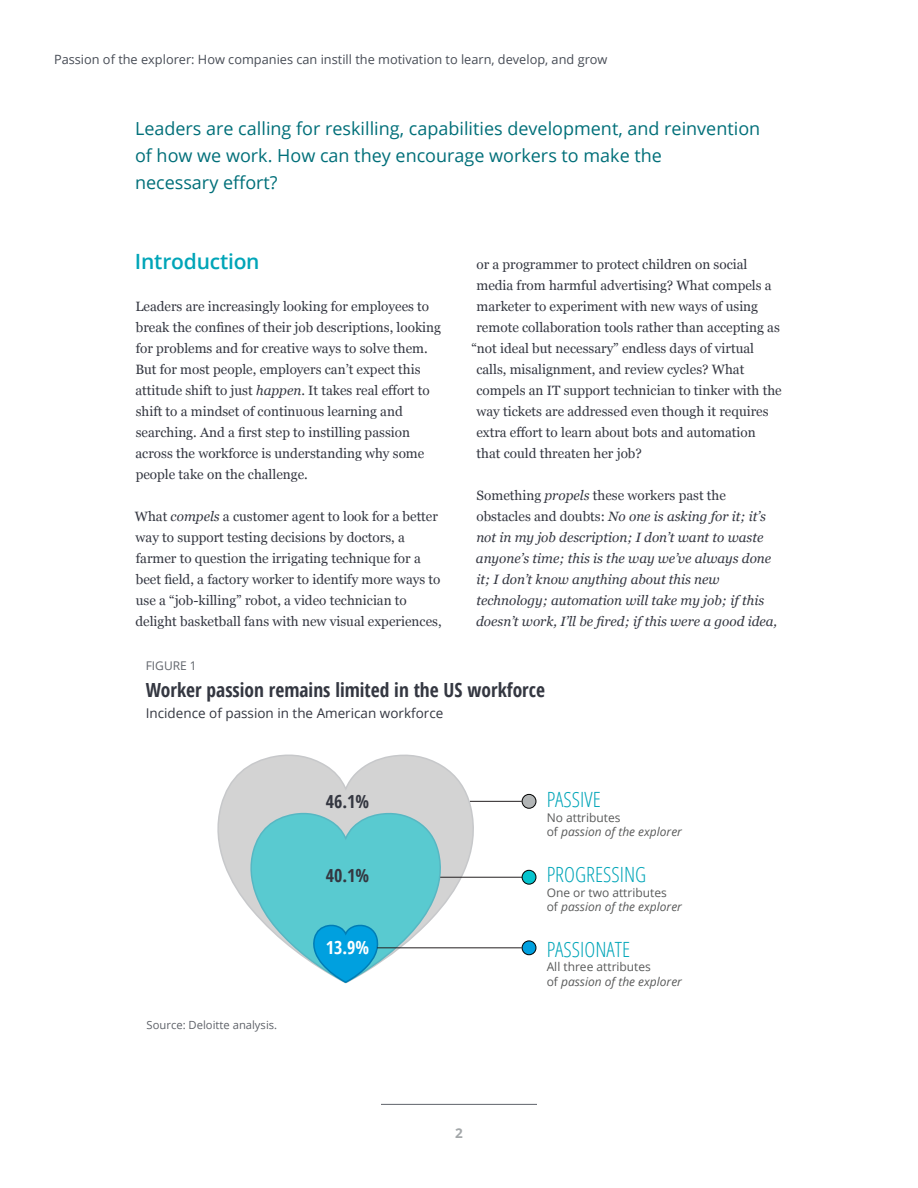
<style>
.page{position:relative;width:918px;height:1188px;background:#fff}
.page>*{position:absolute;margin:0;border:0;box-sizing:border-box;transform-origin:0 0}
.t1{font:300 21px "Open Sans Condensed";color:#00a5b8}
.t2{font:600 21px "Open Sans";letter-spacing:-.01em;color:#00a5b8}
.t3{font:700 19.5px "Open Sans Condensed";color:#343741}
.t4{font:18px/27px "Open Sans";color:#006f79}
.t5{font:700 18px "Open Sans Condensed";color:#343741}
.t6{font:700 18px "Open Sans Condensed";color:#fff}
.t7{font:13.5px/21px "Georgia";color:#343741}
.t8{font:italic 13.5px/21px "Georgia";color:#343741}
.t9{font:13.5px "Open Sans";color:#343741}
.t10{font:700 13.5px "Open Sans";color:#a3a7a9}
.t11{font:12.75px "Open Sans";color:#474c55}
.t12{font:12px/14.4px "Open Sans";color:#595a5a}
.t13{font:italic 12px/14.4px "Open Sans";color:#595a5a}
.t14{font:12px "Open Sans";color:#5f636a}
.t15{font:11.25px "Open Sans";color:#5f636a}
.s1{font-style:italic}
.s2{font-style:normal}
</style>
<div class="page">
<hr style="left:381px;top:1104px;width:156px;height:1px;background:#5f636a">
<hr style="left:470px;top:801px;width:52px;height:1px;background:#231f20">
<svg style="left:217px;top:755px;width:257px;height:194px"></svg>
<svg style="left:250px;top:813px;width:191px;height:171px"></svg>
<hr style="left:377px;top:947px;width:145px;height:1px;background:#231f20">
<div style="left:522px;top:941px;width:14px;height:14px;background:#00a0df;border-radius:50%"></div>
<div style="left:522px;top:941px;width:14px;height:14px;border:1px solid #000;border-radius:50%"></div>
<hr style="left:440px;top:877px;width:82px;height:1px;background:#231f20">
<div style="left:522px;top:870px;width:14px;height:14px;background:#05c4ce;border-radius:50%"></div>
<div style="left:522px;top:870px;width:14px;height:14px;border:1px solid #000;border-radius:50%"></div>
<div style="left:522px;top:794px;width:14px;height:14px;background:#b2b5b6;border-radius:50%"></div>
<div style="left:522px;top:794px;width:14px;height:14px;border:1px solid #000;border-radius:50%"></div>
<p class="t11" style="left:54px;top:50px;width:555px">Passion of the explorer: How companies can instill the motivation to learn, develop, and grow</p>
<h3 class="t4" style="left:135px;top:115px;width:627px">Leaders are calling for reskilling, capabilities development, and reinvention of how we work. How can they encourage workers to make the<br>necessary effort?</h3>
<h1 class="t2" style="left:135px;top:246px;width:126px">Introduction</h1>
<p class="t7" style="left:135px;top:295px;width:307px">Leaders are increasingly looking for employees to break the confines of their job descriptions, looking for problems and for creative ways to solve them.<br>But for most people, employers can’t expect this attitude shift to just <span class="s1">happen</span>. It takes real effort to shift to a mindset of continuous learning and searching. And a first step to instilling passion across the workforce is understanding why some people take on the challenge.</p>
<p class="t7" style="left:135px;top:505px;width:308px">What <span class="s1">compels</span> a customer agent to look for a better way to support testing decisions by doctors, a farmer to question the irrigating technique for a beet field, a factory worker to identify more ways to use a “job-killing” robot, a video technician to delight basketball fans with new visual experiences,</p>
<p class="t7" style="left:476px;top:253px;width:273px">or a programmer to protect children on social</p>
<p class="t7" style="left:476px;top:274px;width:297px">media from harmful advertising? What compels a</p>
<p class="t7" style="left:476px;top:295px;width:283px">marketer to experiment with new ways of using</p>
<p class="t7" style="left:476px;top:316px;width:305px">remote collaboration tools rather than accepting as</p>
<p class="t7" style="left:471px;top:337px;width:284px">“not ideal but necessary” endless days of virtual</p>
<p class="t7" style="left:476px;top:358px;width:270px">calls, misalignment, and review cycles? What</p>
<p class="t7" style="left:476px;top:379px;width:307px">compels an IT support technician to tinker with the</p>
<p class="t7" style="left:476px;top:400px;width:294px">way tickets are addressed even though it requires</p>
<p class="t7" style="left:476px;top:421px;width:281px">extra effort to learn about bots and automation</p>
<p class="t7" style="left:477px;top:442px;width:167px">that could threaten her job?</p>
<p class="t8" style="left:476px;top:484px;width:303px"><span class="s2">Something</span> propels <span class="s2">these workers past the obstacles and doubts:</span> No one is asking for it; it’s not in my job description; I don’t want to waste anyone’s time; this is the way we’ve always done it; I don’t know anything about this new technology; automation will take my job; if this doesn’t work, I’ll be fired; if this were a good idea,</p>
<p class="t14" style="left:146px;top:658px;width:53px">FIGURE 1</p>
<h2 class="t3" style="left:146px;top:677px;width:401px">Worker passion remains limited in the US workforce</h2>
<p class="t9" style="left:146px;top:704px;width:299px">Incidence of passion in the American workforce</p>
<h3 class="t5" style="left:326px;top:789px;width:45px">46.1%</h3>
<h1 class="t1" style="left:547px;top:786px;width:56px">PASSIVE</h1>
<p class="t13" style="left:547px;top:810px;width:137px"><span class="s2">No attributes<br>of</span> passion of the explorer</p>
<p class="t15" style="left:147px;top:1017px;width:132px">Source: Deloitte analysis.</p>
<h3 class="t5" style="left:326px;top:863px;width:45px">40.1%</h3>
<h3 class="t6" style="left:326px;top:935px;width:45px">13.9%</h3>
<p class="t10" style="left:455px;top:1123px;width:9px">2</p>
<h1 class="t1" style="left:547px;top:861px;width:101px">PROGRESSING</h1>
<p class="t12" style="left:547px;top:885px;width:137px">One or two attributes<br>of <span class="s1">passion of the explorer</span></p>
<h1 class="t1" style="left:547px;top:935px;width:85px">PASSIONATE</h1>
<p class="t12" style="left:547px;top:959px;width:137px">All three attributes<br>of <span class="s1">passion of the explorer</span></p>
</div>
